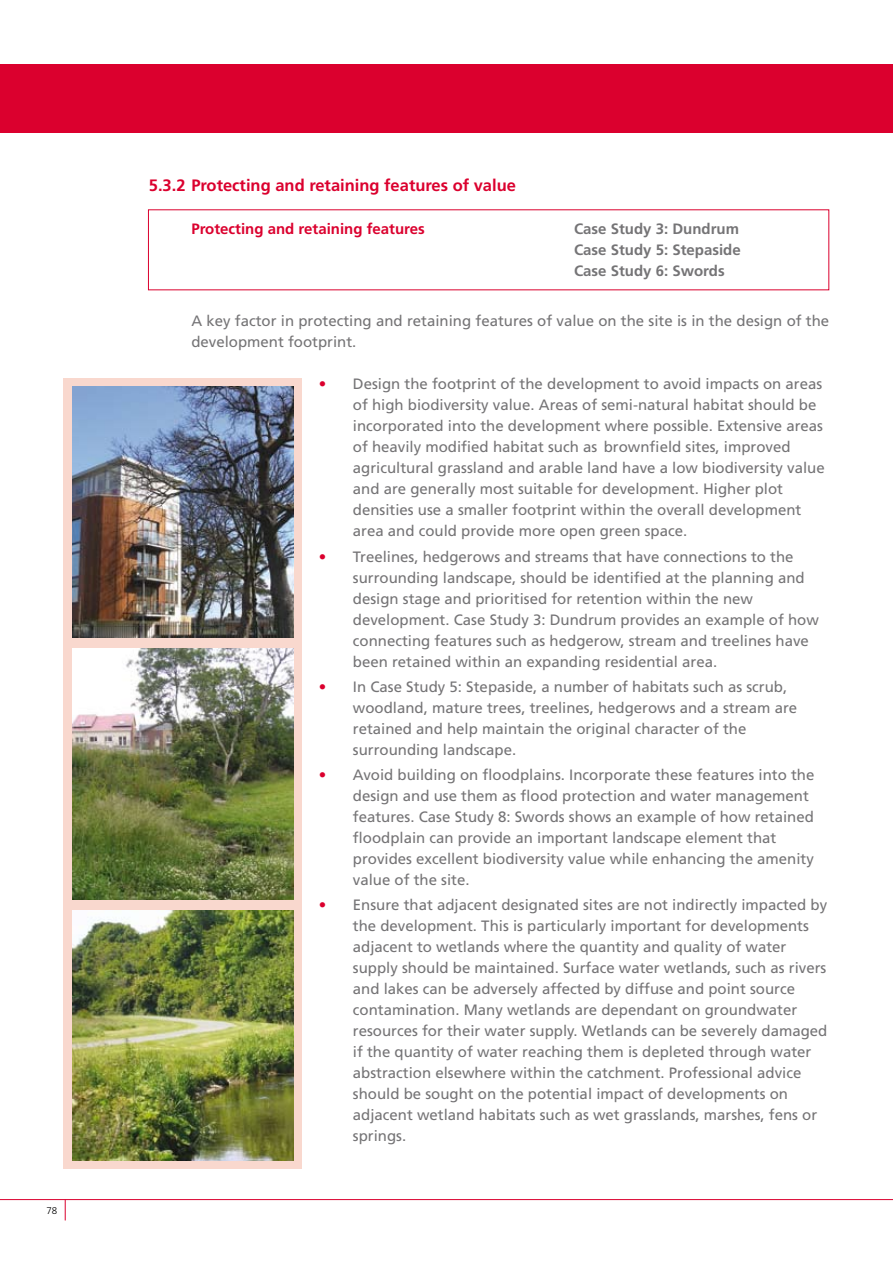
<style>
.page{position:relative;width:893px;height:1263px;background:#fff}
.page>*{position:absolute;margin:0;border:0;box-sizing:border-box;transform-origin:0 0}
.t1{font:700 16.5px "Frutiger";color:#db002e}
.t2{font:15px/21px "Frutiger";color:#757476}
.t3{font:700 15px/21px "Frutiger";color:#757476;text-align:justify}
.t4{font:700 15px "Frutiger";color:#db002e}
.t5{font:300 9.75px "Frutiger";color:#000}
.s1{color:#db002e}
</style>
<div class="page">
<svg style="left:65px;top:1200px;width:1px;height:20px"></svg>
<div style="left:0;top:64px;width:893px;height:69px;background:#db002e"></div>
<div style="left:64px;top:378px;width:238px;height:791px;background:#f9d8ce"></div>
<img style="left:72px;top:648px;width:221px;height:251px">
<img style="left:72px;top:387px;width:221px;height:251px">
<img style="left:72px;top:910px;width:221px;height:251px">
<hr style="left:0;top:1199px;width:893px;height:1px;background:#db002e">
<p class="t5" style="left:47px;top:1205px;width:12px">78</p>
<p class="t1" style="left:149px;top:176px;width:369px">5.3.2 Protecting and retaining features of value</p>
<p class="t4" style="left:191px;top:220px;width:235px">Protecting and retaining features</p>
<p class="t3" style="left:574px;top:218px;width:168px">Case Study 3: Dundrum Case Study 5: Stepaside Case Study 6: Swords</p>
<p class="t2" style="left:191px;top:311px;width:639px">A key factor in protecting and retaining features of value on the site is in the design of the development footprint.</p>
<p class="t2" style="left:353px;top:374px;width:473px;text-indent:-34px"><span class="s1">•</span> Design the footprint of the development to avoid impacts on areas of high biodiversity value. Areas of semi-natural habitat should be incorporated into the development where possible. Extensive areas of heavily modified habitat such as brownfield sites, improved agricultural grassland and arable land have a low biodiversity value and are generally most suitable for development. Higher plot densities use a smaller footprint within the overall development area and could provide more open green space.</p>
<p class="t2" style="left:353px;top:546px;width:467px;text-indent:-34px"><span class="s1">•</span> Treelines, hedgerows and streams that have connections to the surrounding landscape, should be identified at the planning and design stage and prioritised for retention within the new development. Case Study 3: Dundrum provides an example of how connecting features such as hedgerow, stream and treelines have been retained within an expanding residential area.</p>
<p class="t2" style="left:353px;top:676px;width:446px;text-indent:-34px"><span class="s1">•</span> In Case Study 5: Stepaside, a number of habitats such as scrub, woodland, mature trees, treelines, hedgerows and a stream are retained and help maintain the original character of the surrounding landscape.</p>
<p class="t2" style="left:353px;top:764px;width:463px;text-indent:-34px"><span class="s1">•</span> Avoid building on floodplains. Incorporate these features into the design and use them as flood protection and water management features. Case Study 8: Swords shows an example of how retained floodplain can provide an important landscape element that provides excellent biodiversity value while enhancing the amenity value of the site.</p>
<p class="t2" style="left:353px;top:895px;width:476px;text-indent:-34px"><span class="s1">•</span> Ensure that adjacent designated sites are not indirectly impacted by the development. This is particularly important for developments adjacent to wetlands where the quantity and quality of water supply should be maintained. Surface water wetlands, such as rivers and lakes can be adversely affected by diffuse and point source contamination. Many wetlands are dependant on groundwater resources for their water supply. Wetlands can be severely damaged if the quantity of water reaching them is depleted through water abstraction elsewhere within the catchment. Professional advice should be sought on the potential impact of developments on adjacent wetland habitats such as wet grasslands, marshes, fens or springs.</p>
</div>
